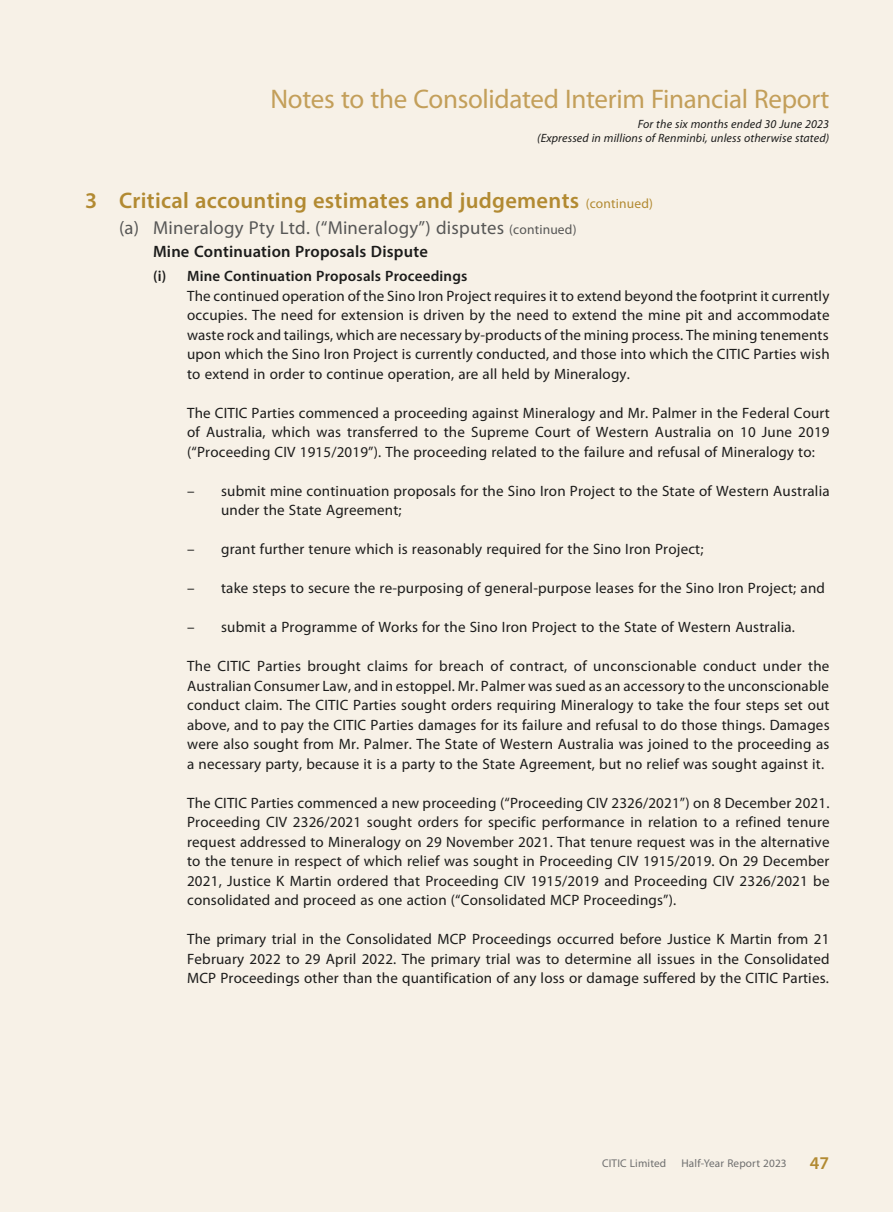
<style>
.page{position:relative;width:893px;height:1212px;background:#f7f1e7}
.page>*{position:absolute;margin:0;border:0;box-sizing:border-box;transform-origin:0 0}
.t1{font:27px "Myriad Pro";letter-spacing:-.01em;color:#c39f5a}
.t2{font:600 22.5px "Myriad Pro";letter-spacing:.01em;color:#b28a32}
.t3{font:18.75px "Myriad Pro";letter-spacing:.015em;color:#575756}
.t4{font:600 18px "Myriad Pro";color:#b28a32}
.t5{font:600 16.5px "Myriad Pro";letter-spacing:.01em;color:#1c1c1b}
.t6{font:15px/19.5px "Myriad Pro";letter-spacing:.015em;color:#1c1c1b;text-align:justify}
.t7{font:600 15px "Myriad Pro";letter-spacing:.01em;color:#1c1c1b}
.t8{font:italic 12px/13.5px "Myriad Pro";letter-spacing:.01em;color:#1c1c1b;text-align:right}
.t9{font:11.25px "Myriad Pro";letter-spacing:.015em;color:#6f6f6f}
.s1{font-weight:400;font-size:13.5px}
.s2{font-size:13.5px}
</style>
<div class="page">
<h1 class="t1" style="left:271px;top:84px;width:560px">Notes to the Consolidated Interim Financial Report</h1>
<p class="t8" style="left:537px;top:118px;width:294px">For the six months ended 30 June 2023<br>(Expressed in millions of Renminbi, unless otherwise stated)</p>
<h2 class="t2" style="left:85px;top:186px;width:569px">3 Critical accounting estimates and judgements <span class="s1">(continued)</span></h2>
<p class="t3" style="left:119px;top:217px;width:459px">(a) Mineralogy Pty Ltd. (“Mineralogy”) disputes <span class="s2">(continued)</span></p>
<p class="t5" style="left:153px;top:241px;width:276px">Mine Continuation Proposals Dispute</p>
<p class="t7" style="left:153px;top:266px;width:316px">(i) Mine Continuation Proposals Proceedings</p>
<p class="t6" style="left:187px;top:286px;width:644px">The continued operation of the Sino Iron Project requires it to extend beyond the footprint it currently occupies. The need for extension is driven by the need to extend the mine pit and accommodate waste rock and tailings, which are necessary by-products of the mining process. The mining tenements upon which the Sino Iron Project is currently conducted, and those into which the CITIC Parties wish to extend in order to continue operation, are all held by Mineralogy.</p>
<p class="t6" style="left:187px;top:403px;width:644px">The CITIC Parties commenced a proceeding against Mineralogy and Mr. Palmer in the Federal Court of Australia, which was transferred to the Supreme Court of Western Australia on 10 June 2019 (“Proceeding CIV 1915/2019”). The proceeding related to the failure and refusal of Mineralogy to:</p>
<p class="t6" style="left:221px;top:481px;width:610px;text-indent:-34px">– submit mine continuation proposals for the Sino Iron Project to the State of Western Australia under the State Agreement;</p>
<p class="t6" style="left:187px;top:539px;width:518px">– grant further tenure which is reasonably required for the Sino Iron Project;</p>
<p class="t6" style="left:187px;top:578px;width:639px">– take steps to secure the re-purposing of general-purpose leases for the Sino Iron Project; and</p>
<p class="t6" style="left:187px;top:617px;width:609px">– submit a Programme of Works for the Sino Iron Project to the State of Western Australia.</p>
<p class="t6" style="left:187px;top:656px;width:644px">The CITIC Parties brought claims for breach of contract, of unconscionable conduct under the Australian Consumer Law, and in estoppel. Mr. Palmer was sued as an accessory to the unconscionable conduct claim. The CITIC Parties sought orders requiring Mineralogy to take the four steps set out above, and to pay the CITIC Parties damages for its failure and refusal to do those things. Damages were also sought from Mr. Palmer. The State of Western Australia was joined to the proceeding as a necessary party, because it is a party to the State Agreement, but no relief was sought against it.</p>
<p class="t6" style="left:187px;top:793px;width:644px">The CITIC Parties commenced a new proceeding (“Proceeding CIV 2326/2021”) on 8 December 2021.<br>Proceeding CIV 2326/2021 sought orders for specific performance in relation to a refined tenure request addressed to Mineralogy on 29 November 2021. That tenure request was in the alternative to the tenure in respect of which relief was sought in Proceeding CIV 1915/2019. On 29 December 2021, Justice K Martin ordered that Proceeding CIV 1915/2019 and Proceeding CIV 2326/2021 be consolidated and proceed as one action (“Consolidated MCP Proceedings”).</p>
<p class="t6" style="left:187px;top:929px;width:644px">The primary trial in the Consolidated MCP Proceedings occurred before Justice K Martin from 21<br>February 2022 to 29 April 2022. The primary trial was to determine all issues in the Consolidated MCP Proceedings other than the quantification of any loss or damage suffered by the CITIC Parties.</p>
<p class="t9" style="left:602px;top:1157px;width:66px">CITIC Limited</p>
<p class="t9" style="left:681px;top:1157px;width:107px">Half-Year Report 2023</p>
<p class="t4" style="left:810px;top:1151px;width:21px">47</p>
</div>
